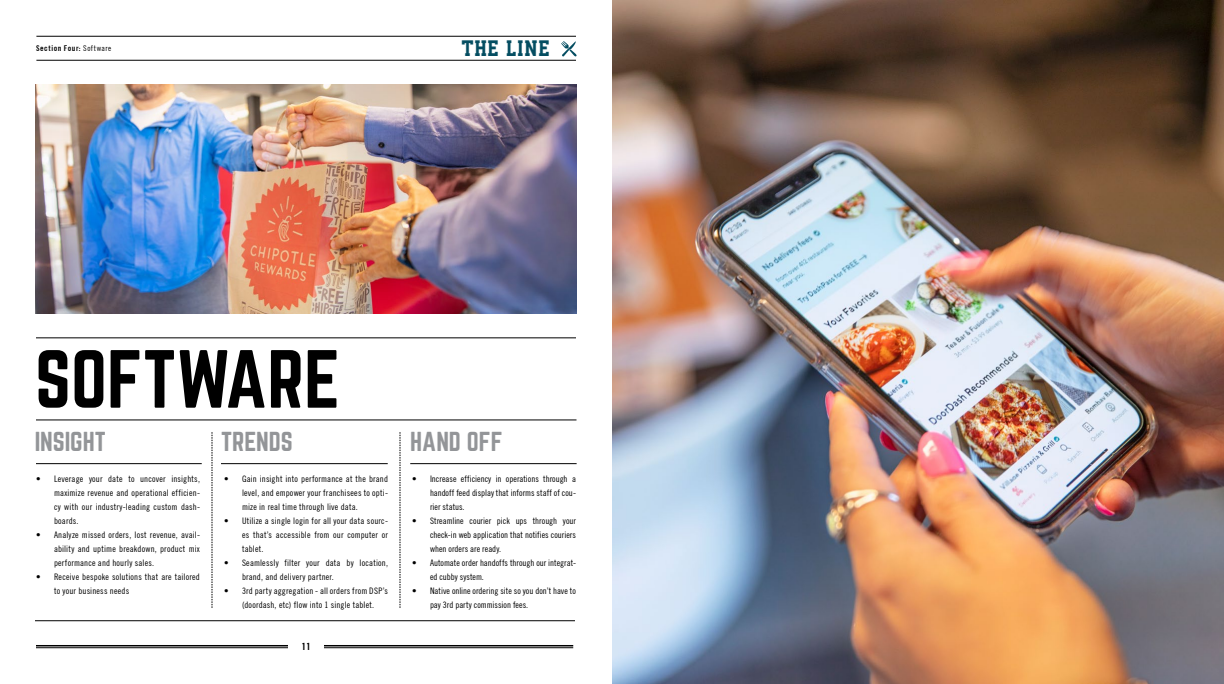
<style>
.page{position:relative;width:1224px;height:684px;background:#fff}
.page>*{position:absolute;margin:0;border:0;box-sizing:border-box;transform-origin:0 0}
.t1{font:72px "Norwester";color:#000}
.t2{font:24px "Norwester";letter-spacing:-.005em;color:#939598}
.t3{font:23.3px "Athletico Sharp";color:#044d61}
.t4{font:condensed 9px/14px "Trade Gothic No.18";letter-spacing:.01em;color:#000;text-align:justify}
.t5{font:9px "Norwester";color:#000}
.t6{font:700 condensed 8px "Trade Gothic No.20";letter-spacing:.07em;color:#000}
.s1{font-family:"Trade Gothic No.18";font-weight:400}
</style>
<div class="page">
<hr style="left:36px;top:420px;width:540px;height:1px;background:#000">
<hr style="left:35px;top:620px;width:540px;height:1px;background:#000">
<hr style="left:36px;top:338px;width:540px;height:1px;background:#000">
<hr style="left:36px;top:645px;width:252px;height:1px;background:#000">
<hr style="left:36px;top:647px;width:252px;height:1px;background:#000">
<hr style="left:324px;top:645px;width:249px;height:1px;background:#000">
<hr style="left:324px;top:647px;width:249px;height:1px;background:#000">
<svg style="left:212px;top:432px;width:1px;height:176px"></svg>
<svg style="left:400px;top:432px;width:1px;height:176px"></svg>
<hr style="left:36px;top:463px;width:166px;height:1px;background:#000">
<hr style="left:221px;top:463px;width:167px;height:1px;background:#000">
<hr style="left:410px;top:463px;width:167px;height:1px;background:#000">
<img style="left:36px;top:85px;width:540px;height:229px">
<hr style="left:36px;top:60px;width:540px;height:1px;background:#000">
<hr style="left:36px;top:36px;width:540px;height:1px;background:#000">
<svg style="left:561px;top:41px;width:16px;height:15px"></svg>
<img style="left:612px;top:0;width:612px;height:684px">
<p class="t6" style="left:36px;top:44px;width:77px">Section Four: <span class="s1">Software</span></p>
<h1 class="t1" style="left:35px;top:345px;width:307px">SOFTWARE</h1>
<h3 class="t3" style="left:461px;top:35px;width:91px">THE LINE</h3>
<h2 class="t2" style="left:35px;top:430px;width:73px">INSIGHT</h2>
<h2 class="t2" style="left:221px;top:430px;width:73px">TRENDS</h2>
<h2 class="t2" style="left:410px;top:430px;width:94px">HAND OFF</h2>
<p class="t4" style="left:54px;top:472px;width:148px;text-indent:-18px">• Leverage your date to uncover insights, maximize revenue and operational efficien&shy;cy with our industry-leading custom dash&shy;boards.</p>
<p class="t4" style="left:54px;top:528px;width:147px;text-indent:-18px">• Analyze missed orders, lost revenue, avail&shy;ability and uptime breakdown, product mix performance and hourly sales.</p>
<p class="t4" style="left:54px;top:570px;width:147px;text-indent:-18px">• Receive bespoke solutions that are tailored to your business needs</p>
<p class="t4" style="left:242px;top:472px;width:148px;text-indent:-18px">• Gain insight into performance at the brand level, and empower your franchisees to opti&shy;mize in real time through live data.</p>
<p class="t4" style="left:242px;top:514px;width:147px;text-indent:-18px">• Utilize a single login for all your data sourc&shy;es that’s accessible from our computer or tablet.</p>
<p class="t4" style="left:242px;top:556px;width:147px;text-indent:-18px">• Seamlessly filter your data by location, brand, and delivery partner.</p>
<p class="t4" style="left:224px;top:584px;width:166px;text-align:center">• 3rd party aggregation - all orders from DSP’s (doordash, etc) flow into 1 single tablet.</p>
<p class="t5" style="left:302px;top:642px;width:9px">11</p>
<p class="t4" style="left:430px;top:472px;width:148px;text-indent:-18px">• Increase efficiency in operations through a handoff feed display that informs staff of cou&shy;rier status.</p>
<p class="t4" style="left:430px;top:514px;width:148px;text-indent:-18px">• Streamline courier pick ups through your check-in web application that notifies couriers when orders are ready.</p>
<p class="t4" style="left:430px;top:556px;width:147px;text-indent:-18px">• Automate order handoffs through our integrat&shy;ed cubby system.</p>
<p class="t4" style="left:430px;top:584px;width:147px;text-indent:-18px">• Native online ordering site so you don’t have to pay 3rd party commission fees.</p>
</div>
